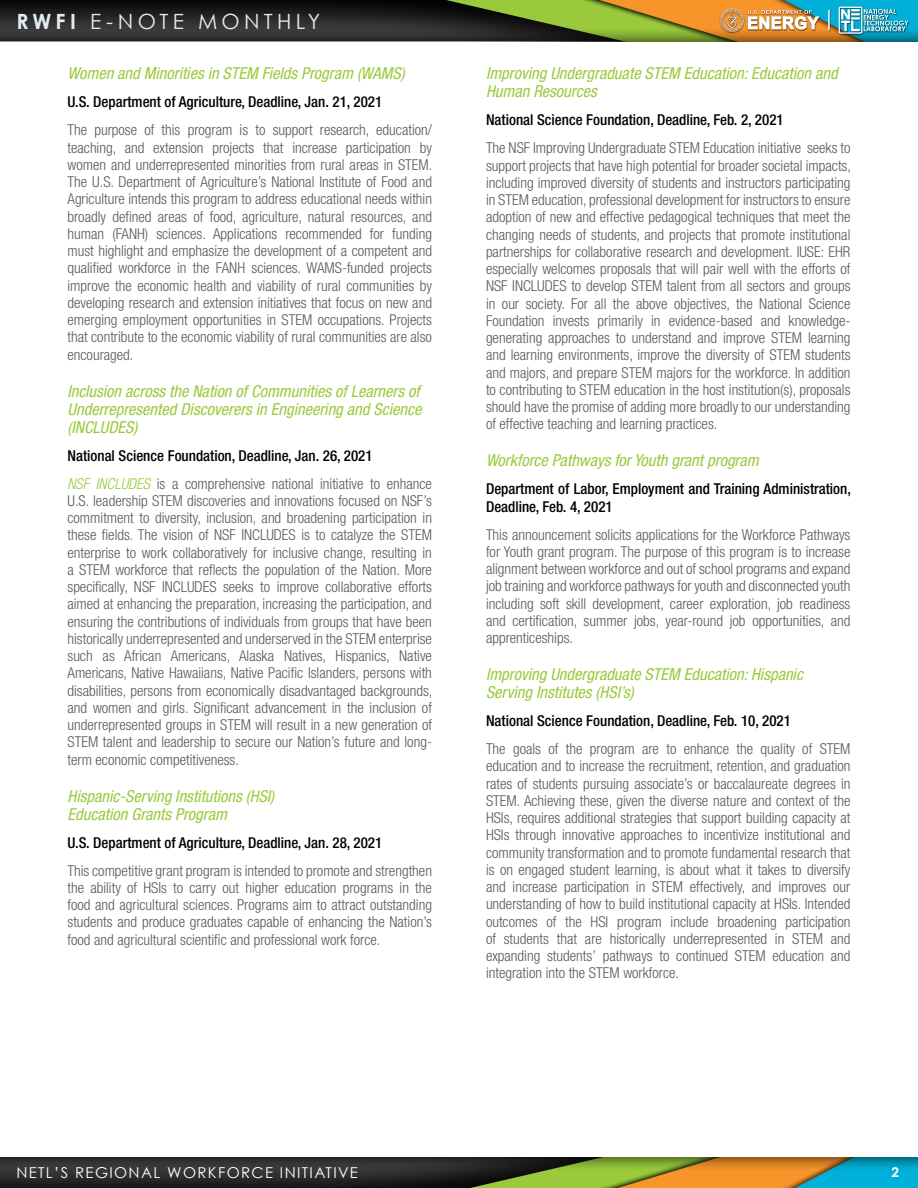
<style>
.page{position:relative;width:918px;height:1188px;background:#fff}
.page>*{position:absolute;margin:0;border:0;box-sizing:border-box;transform-origin:0 0}
.t1{font:21px "Century Gothic";letter-spacing:.205em;color:#dfeef6}
.t2{font:italic condensed 16.5px/18px "Helvetica Neue LT Std";color:#9aca3c}
.t3{font:300 condensed 15px/17.2px "Helvetica Neue LT Std";color:#58595b;text-align:justify}
.t4{font:500 condensed 15px/28px "Helvetica Neue LT Std";color:#000}
.t5{font:15px "Century Gothic";letter-spacing:.09em;color:#fff}
.t6{font:700 13.5px "Century Gothic";color:#fff}
.s1{font-weight:700}
.s2{font-weight:300;font-style:italic;color:#9aca3c}
.s3{font-weight:300;color:#58595b}
</style>
<div class="page">
<svg style="left:70px;top:1172px;width:507px;height:16px;background:#333924"></svg>
<svg style="left:581px;top:1172px;width:337px;height:16px;background:#90a163"></svg>
<svg style="left:70px;top:0;width:507px;height:27px;background:#2e3420"></svg>
<svg style="left:581px;top:0;width:337px;height:27px;background:#a1a24f"></svg>
<div style="left:0;top:27px;width:918px;height:1145px;background:#000;opacity:.6"></div>
<div style="left:0;top:42px;width:918px;height:1115px;background:#fff"></div>
<div style="left:720px;top:7px;width:190px;height:28px;background:#000;opacity:.6"></div>
<svg style="left:839px;top:7px;width:69px;height:27px;background:#55b3c9"></svg>
<svg style="left:828px;top:11px;width:2px;height:19px"></svg>
<svg style="left:720px;top:8px;width:100px;height:24px"></svg>
<h1 class="t1" style="left:16px;top:8px;width:305px"><span class="s1">RWFI</span> E-NOTE MONTHLY</h1>
<p class="t2" style="left:68px;top:65px;width:339px">Women and Minorities in STEM Fields Program (WAMS)</p>
<p class="t4" style="left:68px;top:88px;width:316px">U.S. Department of Agriculture, Deadline, Jan. 21, 2021</p>
<p class="t3" style="left:68px;top:121px;width:367px">The purpose of this program is to support research, education/ teaching, and extension projects that increase participation by women and underrepresented minorities from rural areas in STEM.<br>The U.S. Department of Agriculture’s National Institute of Food and Agriculture intends this program to address educational needs within broadly defined areas of food, agriculture, natural resources, and human (FANH) sciences. Applications recommended for funding must highlight and emphasize the development of a competent and qualified workforce in the FANH sciences. WAMS-funded projects improve the economic health and viability of rural communities by developing research and extension initiatives that focus on new and emerging employment opportunities in STEM occupations. Projects that contribute to the economic viability of rural communities are also encouraged.</p>
<p class="t2" style="left:68px;top:382px;width:355px;text-align:justify">Inclusion across the Nation of Communities of Learners of Underrepresented Discoverers in Engineering and Science (INCLUDES)</p>
<p class="t4" style="left:68px;top:441px;width:366px">National Science Foundation, Deadline, Jan. 26, 2021<br><span class="s2">NSF INCLUDES</span> <span class="s3">is a comprehensive national initiative to enhance</span></p>
<p class="t3" style="left:68px;top:492px;width:367px">U.S. leadership STEM discoveries and innovations focused on NSF’s commitment to diversity, inclusion, and broadening participation in these fields. The vision of NSF INCLUDES is to catalyze the STEM enterprise to work collaboratively for inclusive change, resulting in a STEM workforce that reflects the population of the Nation. More specifically, NSF INCLUDES seeks to improve collaborative efforts aimed at enhancing the preparation, increasing the participation, and ensuring the contributions of individuals from groups that have been historically underrepresented and underserved in the STEM enterprise such as African Americans, Alaska Natives, Hispanics, Native Americans, Native Hawaiians, Native Pacific Islanders, persons with disabilities, persons from economically disadvantaged backgrounds, and women and girls. Significant advancement in the inclusion of underrepresented groups in STEM will result in a new generation of STEM talent and leadership to secure our Nation’s future and long&shy;term economic competitiveness.</p>
<p class="t2" style="left:68px;top:787px;width:208px">Hispanic-Serving Institutions (HSI)<br>Education Grants Program</p>
<p class="t4" style="left:68px;top:828px;width:316px">U.S. Department of Agriculture, Deadline, Jan. 28, 2021</p>
<p class="t3" style="left:68px;top:862px;width:366px">This competitive grant program is intended to promote and strengthen the ability of HSIs to carry out higher education programs in the food and agricultural sciences. Programs aim to attract outstanding students and produce graduates capable of enhancing the Nation’s food and agricultural scientific and professional work force.</p>
<p class="t2" style="left:486px;top:65px;width:353px">Improving Undergraduate STEM Education: Education and<br>Human Resources</p>
<p class="t4" style="left:486px;top:106px;width:299px">National Science Foundation, Deadline, Feb. 2, 2021</p>
<p class="t3" style="left:486px;top:139px;width:367px">The NSF Improving Undergraduate STEM Education initiative seeks to support projects that have high potential for broader societal impacts, including improved diversity of students and instructors participating in STEM education, professional development for instructors to ensure adoption of new and effective pedagogical techniques that meet the changing needs of students, and projects that promote institutional partnerships for collaborative research and development. IUSE: EHR especially welcomes proposals that will pair well with the efforts of NSF INCLUDES to develop STEM talent from all sectors and groups in our society. For all the above objectives, the National Science Foundation invests primarily in evidence-based and knowledge&shy;generating approaches to understand and improve STEM learning and learning environments, improve the diversity of STEM students and majors, and prepare STEM majors for the workforce. In addition to contributing to STEM education in the host institution(s), proposals should have the promise of adding more broadly to our understanding of effective teaching and learning practices.</p>
<p class="t2" style="left:486px;top:452px;width:274px">Workforce Pathways for Youth grant program</p>
<p class="t4" style="left:486px;top:480px;width:367px;line-height:17.2px">Department of Labor, Employment and Training Administration,<br>Deadline, Feb. 4, 2021</p>
<p class="t3" style="left:486px;top:526px;width:366px">This announcement solicits applications for the Workforce Pathways for Youth grant program. The purpose of this program is to increase alignment between workforce and out of school programs and expand job training and workforce pathways for youth and disconnected youth including soft skill development, career exploration, job readiness and certification, summer jobs, year-round job opportunities, and apprenticeships.</p>
<p class="t2" style="left:486px;top:666px;width:319px">Improving Undergraduate STEM Education: Hispanic<br>Serving Institutes (HSI’s)</p>
<p class="t4" style="left:486px;top:707px;width:306px">National Science Foundation, Deadline, Feb. 10, 2021</p>
<p class="t3" style="left:486px;top:740px;width:366px">The goals of the program are to enhance the quality of STEM education and to increase the recruitment, retention, and graduation rates of students pursuing associate’s or baccalaureate degrees in STEM. Achieving these, given the diverse nature and context of the HSIs, requires additional strategies that support building capacity at HSIs through innovative approaches to incentivize institutional and community transformation and to promote fundamental research that is on engaged student learning, is about what it takes to diversify and increase participation in STEM effectively, and improves our understanding of how to build institutional capacity at HSIs. Intended outcomes of the HSI program include broadening participation of students that are historically underrepresented in STEM and expanding students’ pathways to continued STEM education and integration into the STEM workforce.</p>
<p class="t5" style="left:16px;top:1163px;width:343px">NETL’S REGIONAL WORKFORCE INITIATIVE</p>
<p class="t6" style="left:892px;top:1164px;width:9px">2</p>
</div>
